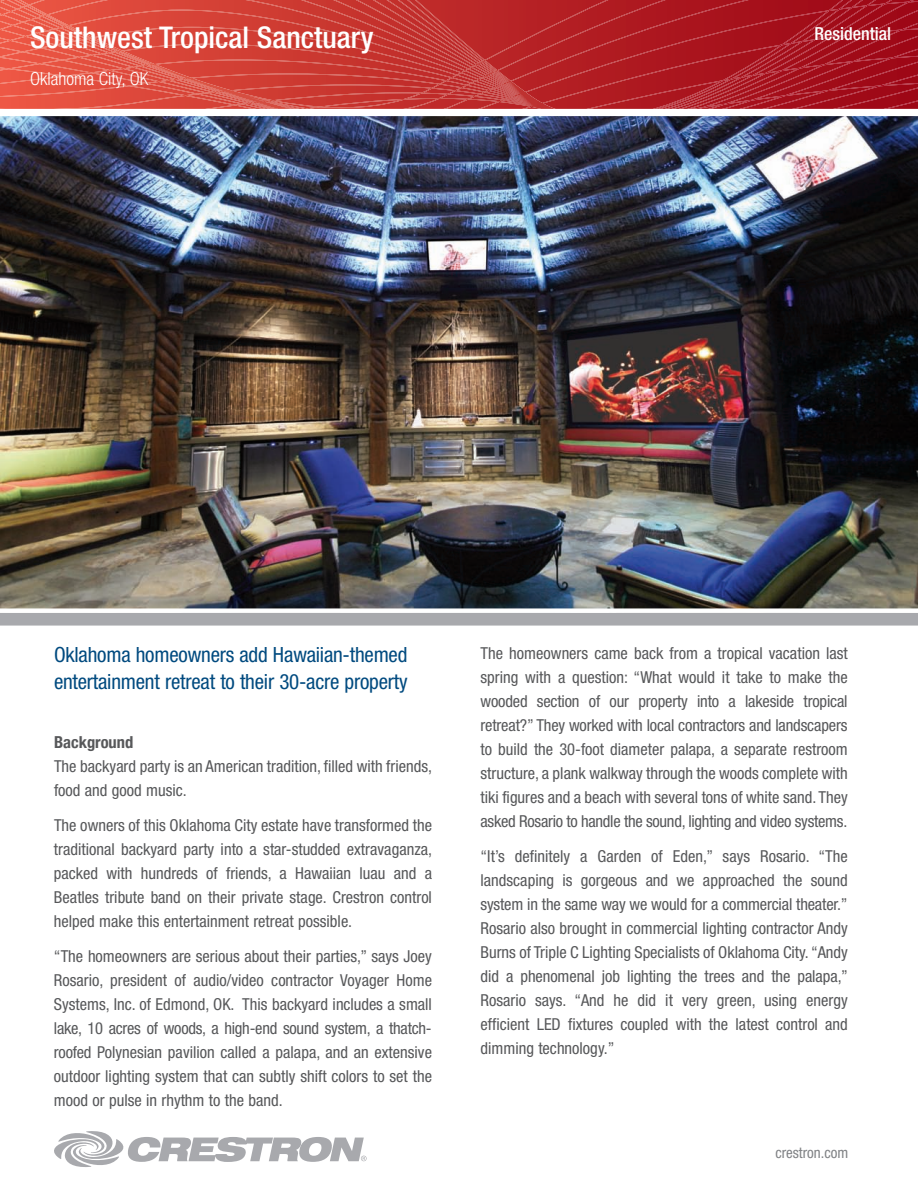
<style>
.page{position:relative;width:918px;height:1188px;background:#fff}
.page>*{position:absolute;margin:0;border:0;box-sizing:border-box;transform-origin:0 0}
.t1{font:500 condensed 30px "Helvetica Neue";color:#fff}
.t2{font:condensed 21px/27px "Helvetica Neue";letter-spacing:-.01em;color:#004a7f}
.t3{font:300 condensed 18px "Helvetica Neue";color:#fff}
.t4{font:500 condensed 18px "Helvetica Neue";color:#fff}
.t5{font:condensed 16.5px/24px "Helvetica Neue";color:#57585a;text-align:justify}
.t6{font:700 condensed 16.5px "Helvetica Neue";color:#57585a}
.t7{font:condensed 15px "Helvetica Neue";color:#808285}
</style>
<div class="page">
<svg style="left:54px;top:1131px;width:313px;height:36px"></svg>
<svg style="left:0;top:0;width:918px;height:109px;background:#c23433"></svg>
<img style="left:0;top:116px;width:918px;height:492px">
<svg style="left:0;top:608px;width:918px;height:18px"></svg>
<h1 class="t1" style="left:30px;top:27px;width:345px">Southwest Tropical Sanctuary</h1>
<p class="t3" style="left:30px;top:73px;width:120px">Oklahoma City, OK</p>
<p class="t4" style="left:814px;top:27px;width:78px">Residential</p>
<p class="t2" style="left:54px;top:643px;width:355px">Oklahoma homeowners add Hawaiian-themed entertainment retreat to their 30-acre property</p>
<p class="t6" style="left:54px;top:732px;width:81px">Background</p>
<p class="t5" style="left:54px;top:756px;width:380px">The backyard party is an American tradition, filled with friends, food and good music.</p>
<p class="t5" style="left:54px;top:814px;width:380px">The owners of this Oklahoma City estate have transformed the traditional backyard party into a star-studded extravaganza, packed with hundreds of friends, a Hawaiian luau and a Beatles tribute band on their private stage. Crestron control helped make this entertainment retreat possible.</p>
<p class="t5" style="left:54px;top:945px;width:380px">“The homeowners are serious about their parties,” says Joey Rosario, president of audio/video contractor Voyager Home Systems, Inc. of Edmond, OK. This backyard includes a small lake, 10 acres of woods, a high-end sound system, a thatch&shy;roofed Polynesian pavilion called a palapa, and an extensive outdoor lighting system that can subtly shift colors to set the mood or pulse in rhythm to the band.</p>
<p class="t5" style="left:481px;top:643px;width:369px">The homeowners came back from a tropical vacation last spring with a question: “What would it take to make the wooded section of our property into a lakeside tropical retreat?” They worked with local contractors and landscapers to build the 30-foot diameter palapa, a separate restroom structure, a plank walkway through the woods complete with tiki figures and a beach with several tons of white sand. They asked Rosario to handle the sound, lighting and video systems.</p>
<p class="t5" style="left:481px;top:845px;width:369px">“It’s definitely a Garden of Eden,” says Rosario. “The landscaping is gorgeous and we approached the sound system in the same way we would for a commercial theater.” Rosario also brought in commercial lighting contractor Andy Burns of Triple C Lighting Specialists of Oklahoma City. “Andy did a phenomenal job lighting the trees and the palapa,” Rosario says. “And he did it very green, using energy efficient LED fixtures coupled with the latest control and dimming technology.”</p>
<p class="t7" style="left:775px;top:1148px;width:75px">crestron.com</p>
</div>
